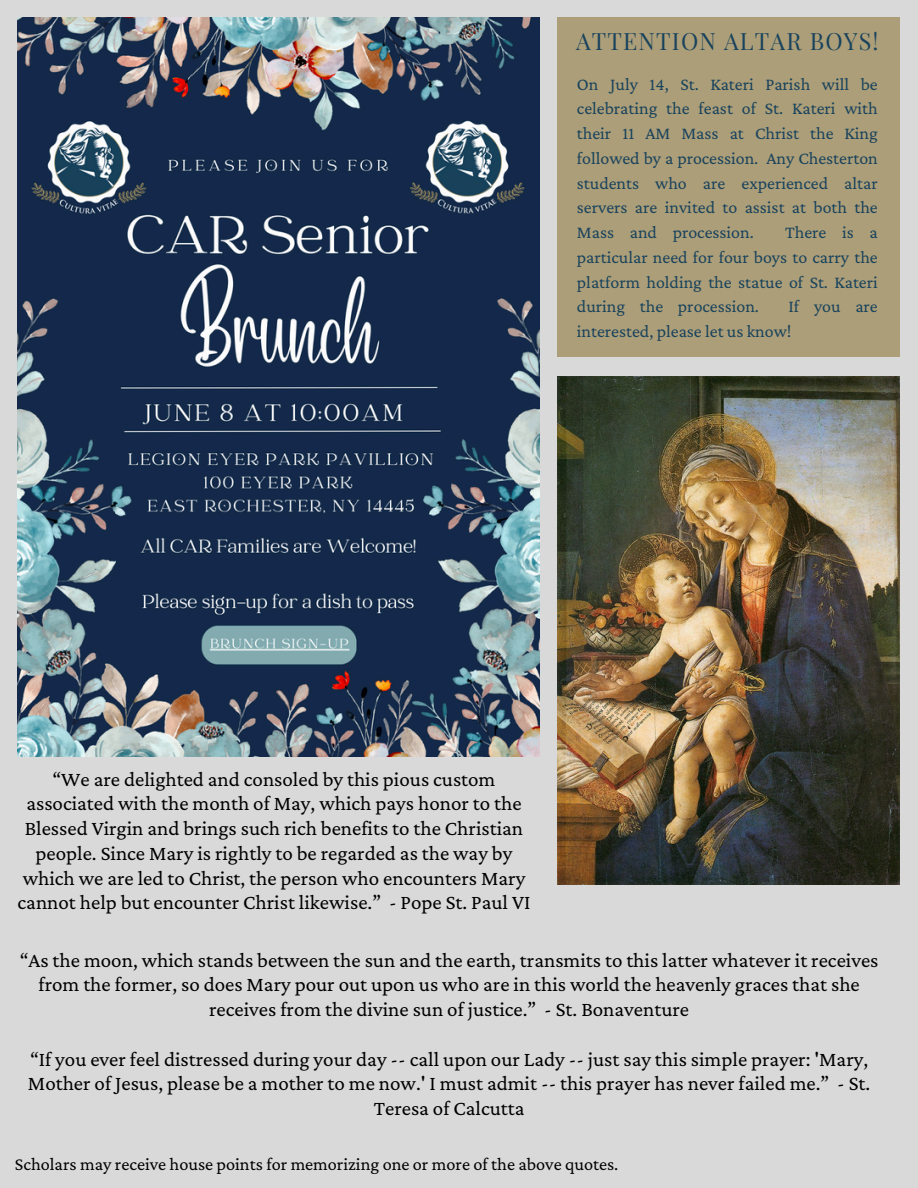
<style>
.page{position:relative;width:918px;height:1188px;background:#d9d9d9}
.page>*{position:absolute;margin:0;border:0;box-sizing:border-box;transform-origin:0 0}
.t1{font:23.4px "Playfair Display";letter-spacing:.05em;color:#19435d}
.t2{font:21px/24.8px "Crimson Pro";color:#000;text-align:center}
.t3{font:18.3px "Crimson Pro";color:#000}
.t4{font:17.85px/24.8px "Crimson Pro";color:#19435d;text-align:justify}
</style>
<div class="page">
<img style="left:17px;top:18px;width:522px;height:739px">
<div style="left:557px;top:18px;width:343px;height:339px;background:#ac9e78"></div>
<img style="left:557px;top:376px;width:342px;height:509px">
<p class="t1" style="left:576px;top:25px;width:304px">ATTENTION ALTAR BOYS!</p>
<h1 class="t4" style="left:577px;top:71px;width:302px">On July 14, St. Kateri Parish will be celebrating the feast of St. Kateri with their 11 AM Mass at Christ the King followed by a procession. Any Chesterton students who are experienced altar servers are invited to assist at both the Mass and procession.</h1>
<h1 class="t4" style="left:577px;top:220px;width:302px;text-indent:208px">There is a particular need for four boys to carry the platform holding the statue of St. Kateri during the procession.</h1>
<h1 class="t4" style="left:577px;top:294px;width:302px;text-indent:212px">If you are interested, please let us know!</h1>
<h2 class="t2" style="left:18px;top:766px;width:514px">“We are delighted and consoled by this pious custom associated with the month of May, which pays honor to the Blessed Virgin and brings such rich benefits to the Christian people. Since Mary is rightly to be regarded as the way by which we are led to Christ, the person who encounters Mary cannot help but encounter Christ likewise.” - Pope St. Paul VI</h2>
<p class="t2" style="left:20px;top:947px;width:860px">“As the moon, which stands between the sun and the earth, transmits to this latter whatever it receives from the former, so does Mary pour out upon us who are in this world the heavenly graces that she receives from the divine sun of justice.” - St. Bonaventure</p>
<h2 class="t2" style="left:28px;top:1046px;width:844px">“If you ever feel distressed during your day -- call upon our Lady -- just say this simple prayer: 'Mary,<br>Mother of Jesus, please be a mother to me now.' I must admit -- this prayer has never failed me.” - St.<br>Teresa of Calcutta</h2>
<p class="t3" style="left:15px;top:1154px;width:605px">Scholars may receive house points for memorizing one or more of the above quotes.</p>
</div>
